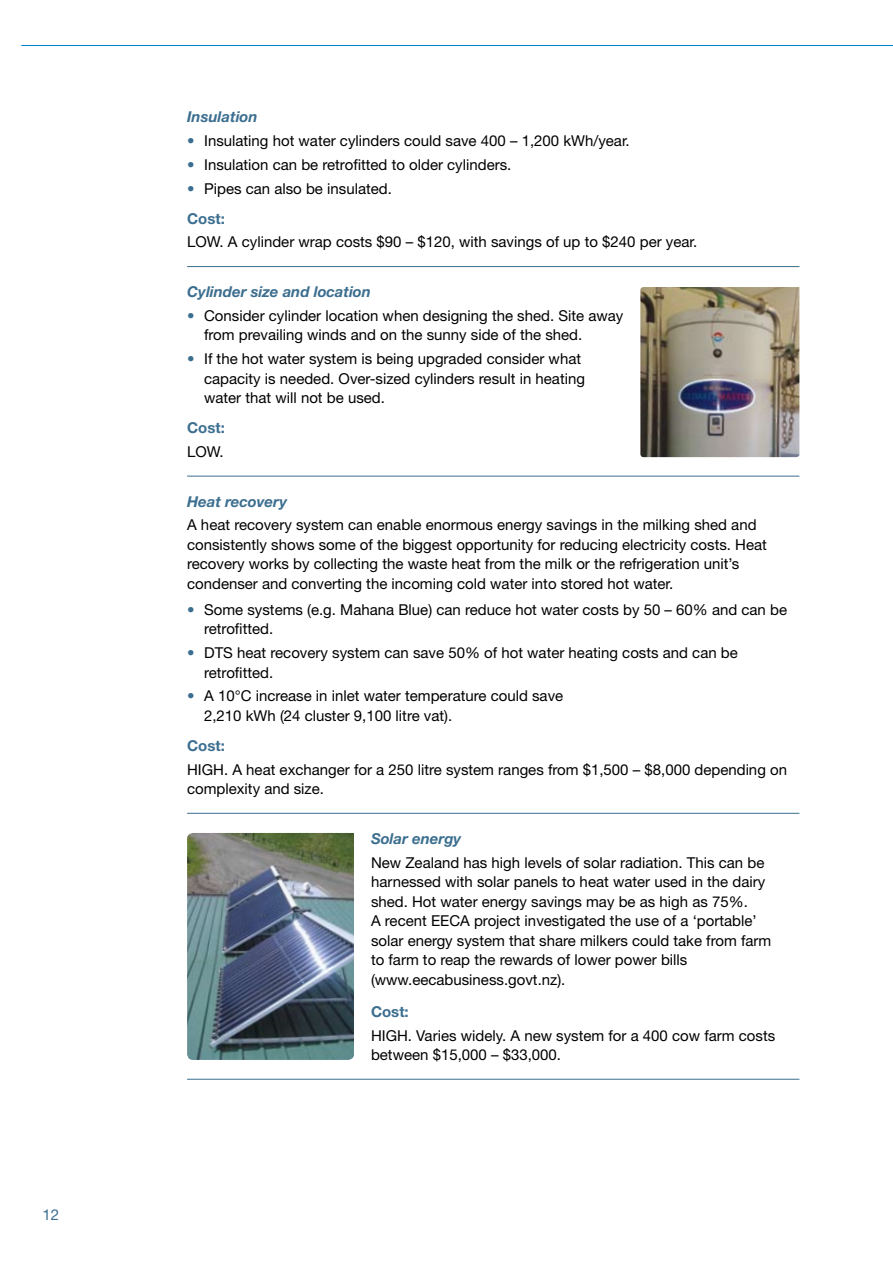
<style>
.page{position:relative;width:893px;height:1263px;background:#fff}
.page>*{position:absolute;margin:0;border:0;box-sizing:border-box;transform-origin:0 0}
.t1{font:15px/19.5px "Helvetica Neue LT";color:#000}
.t2{font:italic 700 15px "Helvetica Neue LT";color:#3b6e8f}
.t3{font:700 15px "Helvetica Neue LT";color:#3b6e8f}
.t4{font:15px "Helvetica Neue LT";color:#3b6e8f}
.s1{color:#3b6e8f}
.s2{font-weight:700;color:#3b6e8f}
</style>
<div class="page">
<hr style="left:21px;top:45px;width:872px;height:1px;background:#0081c6">
<hr style="left:187px;top:266px;width:612px;height:1px;background:#3b6e8f">
<hr style="left:187px;top:476px;width:612px;height:1px;background:#3b6e8f">
<hr style="left:187px;top:813px;width:612px;height:1px;background:#3b6e8f">
<hr style="left:187px;top:1079px;width:612px;height:1px;background:#3b6e8f">
<img style="left:640px;top:287px;width:159px;height:170px">
<img style="left:187px;top:833px;width:167px;height:227px">
<p class="t4" style="left:43px;top:1206px;width:18px">12</p>
<p class="t2" style="left:187px;top:108px;width:72px">Insulation</p>
<p class="t1" style="left:187px;top:131px;width:444px"><span class="s1">•</span> Insulating hot water cylinders could save 400 – 1,200 kWh/year.</p>
<p class="t1" style="left:187px;top:154px;width:326px"><span class="s1">•</span> Insulation can be retrofitted to older cylinders.</p>
<p class="t1" style="left:187px;top:173px;width:206px;line-height:30.2px"><span class="s1">•</span> Pipes can also be insulated.<br><span class="s2">Cost:</span></p>
<p class="t1" style="left:187px;top:232px;width:512px">LOW. A cylinder wrap costs $90 – $120, with savings of up to $240 per year.</p>
<p class="t2" style="left:187px;top:282px;width:185px">Cylinder size and location</p>
<p class="t1" style="left:204px;top:306px;width:421px;text-indent:-17px"><span class="s1">•</span> Consider cylinder location when designing the shed. Site away from prevailing winds and on the sunny side of the shed.</p>
<p class="t1" style="left:204px;top:349px;width:382px;text-indent:-17px"><span class="s1">•</span> If the hot water system is being upgraded consider what capacity is needed. Over-sized cylinders result in heating water that will not be used.</p>
<p class="t3" style="left:187px;top:419px;width:39px">Cost:</p>
<p class="t1" style="left:187px;top:442px;width:38px">LOW.</p>
<p class="t2" style="left:187px;top:492px;width:102px">Heat recovery</p>
<p class="t1" style="left:187px;top:515px;width:581px">A heat recovery system can enable enormous energy savings in the milking shed and consistently shows some of the biggest opportunity for reducing electricity costs. Heat recovery works by collecting the waste heat from the milk or the refrigeration unit’s condenser and converting the incoming cold water into stored hot water.</p>
<p class="t1" style="left:204px;top:599px;width:584px;text-indent:-17px"><span class="s1">•</span> Some systems (e.g. Mahana Blue) can reduce hot water costs by 50 – 60% and can be retrofitted.</p>
<p class="t1" style="left:204px;top:643px;width:535px;text-indent:-17px"><span class="s1">•</span> DTS heat recovery system can save 50% of hot water heating costs and can be retrofitted.</p>
<p class="t1" style="left:204px;top:686px;width:361px;text-indent:-17px"><span class="s1">•</span> A 10°C increase in inlet water temperature could save<br>2,210 kWh (24 cluster 9,100 litre vat).</p>
<p class="t3" style="left:187px;top:736px;width:39px">Cost:</p>
<p class="t1" style="left:187px;top:759px;width:601px">HIGH. A heat exchanger for a 250 litre system ranges from $1,500 – $8,000 depending on complexity and size.</p>
<p class="t2" style="left:371px;top:829px;width:92px">Solar energy</p>
<p class="t1" style="left:371px;top:852px;width:402px">New Zealand has high levels of solar radiation. This can be harnessed with solar panels to heat water used in the dairy shed. Hot water energy savings may be as high as 75%.<br>A recent EECA project investigated the use of a ‘portable’ solar energy system that share milkers could take from farm to farm to reap the rewards of lower power bills (www.eecabusiness.govt.nz).</p>
<p class="t3" style="left:371px;top:1002px;width:39px">Cost:</p>
<p class="t1" style="left:371px;top:1025px;width:406px">HIGH. Varies widely. A new system for a 400 cow farm costs between $15,000 – $33,000.</p>
</div>
